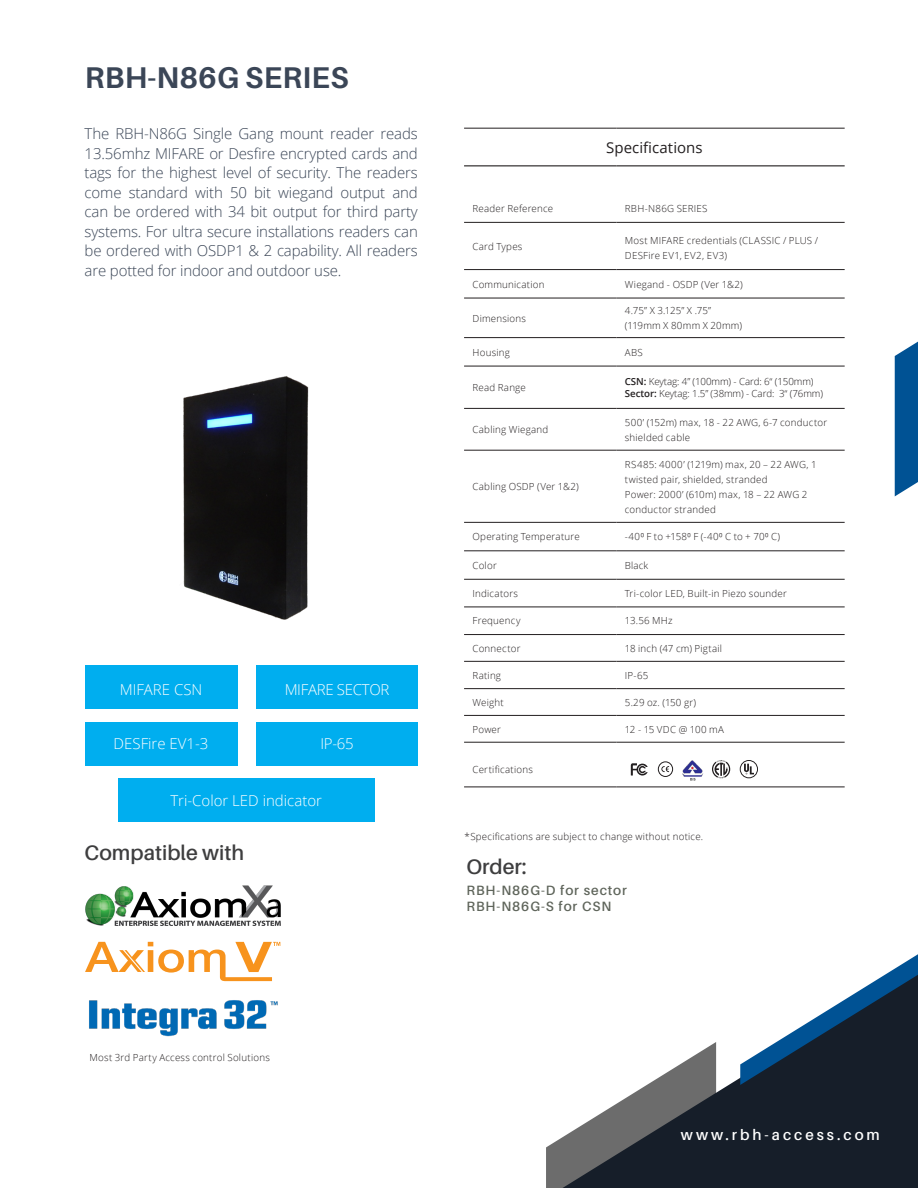
<style>
.page{position:relative;width:918px;height:1188px;background:#fff}
.page>*{position:absolute;margin:0;border:0;box-sizing:border-box;transform-origin:0 0}
.t1{font:700 30px "Aileron";letter-spacing:.01em;color:#3b4657}
.t2{font:600 21px "Aileron";color:#3e3e3f}
.t3{font:300 15px/19.5px "Open Sans";letter-spacing:-.01em;color:#3b4657;text-align:justify}
.t4{font:300 15px "Open Sans";color:#fff}
.t5{font:600 15px "Aileron";letter-spacing:.2em;color:#fff}
.Headlines_Copy_Text_10_15_Right{font:15px "Open Sans";letter-spacing:.005em;color:#231f20}
.t6{font:300 15px "Open Sans";letter-spacing:-.02em;color:#fff}
.t7{font:600 13.5px "Aileron";letter-spacing:.07em;color:#5f655b}
.Small_Text_6_10_Left{font:300 9.75px/15px "Open Sans";letter-spacing:.025em;color:#231f20}
.Caption_Text_5_10_Left{font:300 9.75px "Open Sans";letter-spacing:-.01em;color:#231f20}
.Small_Text_6_10_Left-2{font:300 9.75px "Open Sans";letter-spacing:.045em;color:#231f20}
.s1{font-weight:600}
</style>
<div class="page">
<svg style="left:546px;top:1137px;width:17px;height:51px"></svg>
<div style="left:85px;top:666px;width:152px;height:43px;background:#00aeef"></div>
<div style="left:85px;top:722px;width:152px;height:43px;background:#00aeef"></div>
<div style="left:256px;top:722px;width:162px;height:43px;background:#00aeef"></div>
<div style="left:256px;top:666px;width:162px;height:43px;background:#00aeef"></div>
<div style="left:118px;top:778px;width:257px;height:44px;background:#00aeef"></div>
<svg style="left:563px;top:1042px;width:355px;height:146px;fill:#161e29"></svg>
<svg style="left:740px;top:954px;width:178px;height:131px"></svg>
<hr style="left:464px;top:128px;width:43px;height:1px;background:#231f20">
<hr style="left:507px;top:128px;width:109px;height:1px;background:#231f20">
<hr style="left:616px;top:128px;width:229px;height:1px;background:#231f20">
<hr style="left:464px;top:165px;width:43px;height:1px;background:#231f20">
<hr style="left:507px;top:165px;width:109px;height:1px;background:#231f20">
<hr style="left:616px;top:165px;width:229px;height:1px;background:#231f20">
<hr style="left:464px;top:222px;width:43px;height:1px;background:#231f20">
<hr style="left:507px;top:222px;width:109px;height:1px;background:#231f20">
<hr style="left:616px;top:222px;width:229px;height:1px;background:#231f20">
<hr style="left:464px;top:269px;width:43px;height:1px;background:#231f20">
<hr style="left:507px;top:269px;width:109px;height:1px;background:#231f20">
<hr style="left:616px;top:269px;width:229px;height:1px;background:#231f20">
<hr style="left:464px;top:298px;width:43px;height:1px;background:#231f20">
<hr style="left:507px;top:298px;width:109px;height:1px;background:#231f20">
<hr style="left:616px;top:298px;width:229px;height:1px;background:#231f20">
<hr style="left:464px;top:337px;width:43px;height:1px;background:#231f20">
<hr style="left:507px;top:337px;width:109px;height:1px;background:#231f20">
<hr style="left:616px;top:337px;width:229px;height:1px;background:#231f20">
<hr style="left:464px;top:366px;width:43px;height:1px;background:#231f20">
<hr style="left:507px;top:366px;width:109px;height:1px;background:#231f20">
<hr style="left:616px;top:366px;width:229px;height:1px;background:#231f20">
<hr style="left:464px;top:408px;width:43px;height:1px;background:#231f20">
<hr style="left:507px;top:408px;width:109px;height:1px;background:#231f20">
<hr style="left:616px;top:408px;width:229px;height:1px;background:#231f20">
<hr style="left:464px;top:450px;width:43px;height:1px;background:#231f20">
<hr style="left:507px;top:450px;width:109px;height:1px;background:#231f20">
<hr style="left:616px;top:450px;width:229px;height:1px;background:#231f20">
<hr style="left:464px;top:522px;width:43px;height:1px;background:#231f20">
<hr style="left:507px;top:522px;width:109px;height:1px;background:#231f20">
<hr style="left:616px;top:522px;width:229px;height:1px;background:#231f20">
<hr style="left:464px;top:607px;width:43px;height:1px;background:#231f20">
<hr style="left:507px;top:607px;width:109px;height:1px;background:#231f20">
<hr style="left:616px;top:607px;width:229px;height:1px;background:#231f20">
<hr style="left:464px;top:634px;width:43px;height:1px;background:#231f20">
<hr style="left:507px;top:634px;width:109px;height:1px;background:#231f20">
<hr style="left:616px;top:634px;width:229px;height:1px;background:#231f20">
<hr style="left:464px;top:742px;width:43px;height:1px;background:#231f20">
<hr style="left:507px;top:742px;width:109px;height:1px;background:#231f20">
<hr style="left:616px;top:742px;width:229px;height:1px;background:#231f20">
<hr style="left:464px;top:787px;width:43px;height:1px;background:#231f20">
<hr style="left:507px;top:787px;width:109px;height:1px;background:#231f20">
<hr style="left:616px;top:787px;width:229px;height:1px;background:#231f20">
<hr style="left:464px;top:661px;width:43px;height:1px;background:#231f20">
<hr style="left:507px;top:661px;width:109px;height:1px;background:#231f20">
<hr style="left:616px;top:661px;width:229px;height:1px;background:#231f20">
<hr style="left:616px;top:688px;width:229px;height:1px;background:#231f20">
<hr style="left:616px;top:715px;width:229px;height:1px;background:#231f20">
<hr style="left:464px;top:688px;width:43px;height:1px;background:#231f20">
<hr style="left:507px;top:688px;width:109px;height:1px;background:#231f20">
<hr style="left:464px;top:715px;width:43px;height:1px;background:#231f20">
<hr style="left:507px;top:715px;width:109px;height:1px;background:#231f20">
<hr style="left:616px;top:550px;width:229px;height:1px;background:#231f20">
<hr style="left:616px;top:579px;width:229px;height:1px;background:#231f20">
<hr style="left:464px;top:550px;width:43px;height:1px;background:#231f20">
<hr style="left:507px;top:550px;width:109px;height:1px;background:#231f20">
<hr style="left:464px;top:579px;width:43px;height:1px;background:#231f20">
<hr style="left:507px;top:579px;width:109px;height:1px;background:#231f20">
<img style="left:183px;top:376px;width:126px;height:244px">
<img style="left:682px;top:760px;width:22px;height:20px">
<svg style="left:740px;top:760px;width:18px;height:18px"></svg>
<svg style="left:631px;top:763px;width:17px;height:13px"></svg>
<svg style="left:661px;top:766px;width:8px;height:6px"></svg>
<div style="left:658px;top:761px;width:15px;height:16px;border:1px solid #231f20;border-radius:50%"></div>
<svg style="left:712px;top:760px;width:18px;height:18px"></svg>
<img style="left:85px;top:886px;width:195px;height:39px">
<svg style="left:85px;top:942px;width:195px;height:39px"></svg>
<img style="left:89px;top:1000px;width:189px;height:37px">
<svg style="left:895px;top:342px;width:23px;height:154px;background:#16619d"></svg>
<p class="t1" style="left:85px;top:61px;width:265px">RBH-N86G SERIES</p>
<p class="t3" style="left:85px;top:124px;width:335px">The RBH-N86G Single Gang mount reader reads 13.56mhz MIFARE or Desfire encrypted cards and tags for the highest level of security. The readers come standard with 50 bit wiegand output and can be ordered with 34 bit output for third party systems. For ultra secure installations readers can be ordered with OSDP1 &amp; 2 capability. All readers are potted for indoor and outdoor use.</p>
<p class="t4" style="left:120px;top:680px;width:84px">MIFARE CSN</p>
<p class="t6" style="left:285px;top:680px;width:106px">MIFARE SECTOR</p>
<p class="t4" style="left:114px;top:734px;width:96px">DESFire EV1-3</p>
<p class="t4" style="left:320px;top:734px;width:35px">IP-65</p>
<p class="t4" style="left:170px;top:790px;width:153px">Tri-Color LED indicator</p>
<p class="t2" style="left:85px;top:841px;width:161px">Compatible with</p>
<p class="Headlines_Copy_Text_10_15_Right" style="left:606px;top:137px;width:98px">Specifications</p>
<p class="Small_Text_6_10_Left" style="left:473px;top:201px;width:82px">Reader Reference</p>
<p class="Small_Text_6_10_Left" style="left:625px;top:201px;width:84px">RBH-N86G SERIES</p>
<p class="Small_Text_6_10_Left" style="left:473px;top:238px;width:51px">Card Types</p>
<p class="Small_Text_6_10_Left" style="left:625px;top:232px;width:195px">Most MIFARE credentials (CLASSIC / PLUS /<br>DESFire EV1, EV2, EV3)</p>
<p class="Small_Text_6_10_Left" style="left:473px;top:276px;width:74px">Communication</p>
<p class="Small_Text_6_10_Left" style="left:625px;top:276px;width:119px">Wiegand - OSDP (Ver 1&amp;2)</p>
<p class="Small_Text_6_10_Left" style="left:473px;top:310px;width:55px">Dimensions</p>
<p class="Small_Text_6_10_Left" style="left:625px;top:303px;width:88px">4.75” X 3.125” X .75”</p>
<p class="Small_Text_6_10_Left" style="left:625px;top:318px;width:119px">(119mm X 80mm X 20mm)</p>
<p class="Small_Text_6_10_Left" style="left:473px;top:344px;width:39px">Housing</p>
<p class="Small_Text_6_10_Left" style="left:625px;top:344px;width:19px">ABS</p>
<p class="Small_Text_6_10_Left" style="left:473px;top:380px;width:55px">Read Range</p>
<p class="Caption_Text_5_10_Left" style="left:625px;top:375px;width:190px"><span class="s1">CSN:</span> Keytag: 4” (100mm) - Card: 6“ (150mm)</p>
<p class="Caption_Text_5_10_Left" style="left:625px;top:387px;width:200px"><span class="s1">Sector:</span> Keytag: 1.5” (38mm) - Card: 3“ (76mm)</p>
<p class="Small_Text_6_10_Left" style="left:473px;top:422px;width:77px">Cabling Wiegand</p>
<p class="Small_Text_6_10_Left" style="left:625px;top:414px;width:204px">500’ (152m) max, 18 - 22 AWG, 6-7 conductor shielded cable</p>
<p class="Small_Text_6_10_Left" style="left:473px;top:479px;width:108px">Cabling OSDP (Ver 1&amp;2)</p>
<p class="Small_Text_6_10_Left" style="left:625px;top:456px;width:193px">RS485: 4000’ (1219m) max, 20 – 22 AWG, 1 twisted pair, shielded, stranded</p>
<p class="Small_Text_6_10_Left" style="left:625px;top:486px;width:184px">Power: 2000’ (610m) max, 18 – 22 AWG 2</p>
<p class="Small_Text_6_10_Left" style="left:625px;top:501px;width:92px">conductor stranded</p>
<p class="Small_Text_6_10_Left" style="left:473px;top:529px;width:109px">Operating Temperature</p>
<p class="Small_Text_6_10_Left-2" style="left:625px;top:530px;width:157px">-40⁰ F to +158⁰ F (-40⁰ C to + 70⁰ C)</p>
<p class="Small_Text_6_10_Left" style="left:473px;top:557px;width:26px">Color</p>
<p class="Small_Text_6_10_Left" style="left:625px;top:557px;width:25px">Black</p>
<p class="Small_Text_6_10_Left" style="left:473px;top:586px;width:47px">Indicators</p>
<p class="Small_Text_6_10_Left" style="left:625px;top:586px;width:164px">Tri-color LED, Built-in Piezo sounder</p>
<p class="Small_Text_6_10_Left" style="left:473px;top:613px;width:49px">Frequency</p>
<p class="Small_Text_6_10_Left" style="left:625px;top:613px;width:49px">13.56 MHz</p>
<p class="Small_Text_6_10_Left" style="left:473px;top:640px;width:49px">Connector</p>
<p class="Small_Text_6_10_Left" style="left:625px;top:640px;width:99px">18 inch (47 cm) Pigtail</p>
<p class="Small_Text_6_10_Left" style="left:473px;top:667px;width:30px">Rating</p>
<p class="Small_Text_6_10_Left" style="left:625px;top:667px;width:25px">IP-65</p>
<p class="Small_Text_6_10_Left" style="left:473px;top:694px;width:33px">Weight</p>
<p class="Small_Text_6_10_Left" style="left:625px;top:694px;width:73px">5.29 oz. (150 gr)</p>
<p class="Small_Text_6_10_Left" style="left:473px;top:721px;width:30px">Power</p>
<p class="Small_Text_6_10_Left" style="left:625px;top:721px;width:101px">12 - 15 VDC @ 100 mA</p>
<p class="Small_Text_6_10_Left" style="left:473px;top:762px;width:62px">Certifications</p>
<p class="Small_Text_6_10_Left" style="left:465px;top:828px;width:240px">*Specifications are subject to change without notice.</p>
<p class="t2" style="left:467px;top:856px;width:62px">Order:</p>
<p class="t7" style="left:467px;top:883px;width:162px">RBH-N86G-D for sector</p>
<p class="t7" style="left:467px;top:899px;width:147px">RBH-N86G-S for CSN</p>
<p class="Small_Text_6_10_Left" style="left:89px;top:1050px;width:182px">Most 3rd Party Access control Solutions</p>
<p class="t5" style="left:681px;top:1126px;width:200px">www.rbh-access.com</p>
</div>
